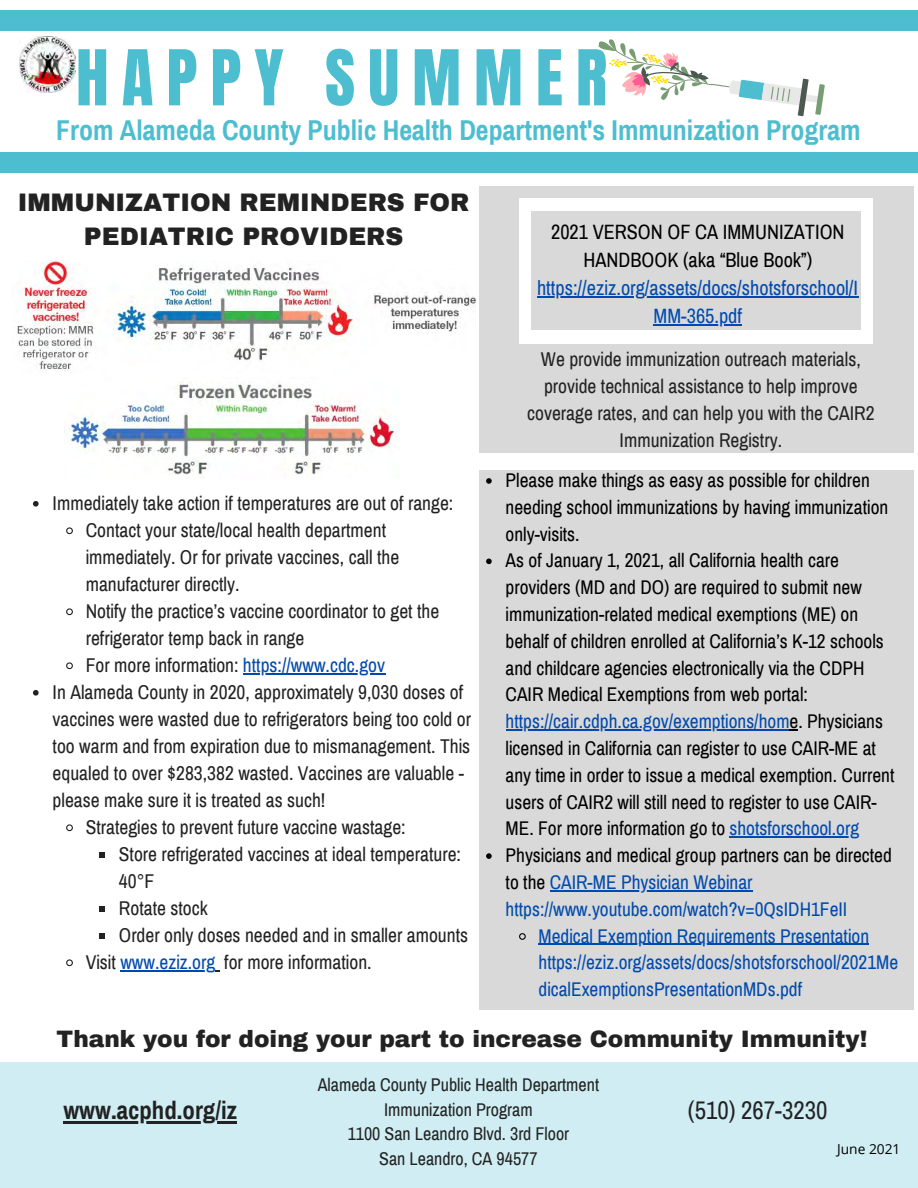
<style>
.page{position:relative;width:918px;height:1188px;background:#fff}
.page>*{position:absolute;margin:0;border:0;box-sizing:border-box;transform-origin:0 0}
.t1{font:65.4px "Anton";letter-spacing:.2em;color:#4dbed0}
.t2{font:700 28.05px "Archivo Narrow";color:#4dbed0}
.t3{font:700 24.9px "Archivo Narrow";color:#222}
.t4{font:24.9px "Archivo Narrow";color:#222}
.t5{font:900 24.75px/33.6px "Archivo";color:#222;text-align:center}
.t6{font:900 23.25px "Archivo";color:#222}
.t7{font:20.25px/28px "Archivo Narrow";color:#004aad;text-align:center}
.t8{font:19.5px/27px "Archivo Narrow";color:#222}
.t9{font:19.35px/26.8px "Archivo Narrow";color:#000}
.t10{font:19.35px/26.8px "Archivo Narrow";color:#004aad}
.t11{font:18px "Archivo Narrow";color:#222}
.t12{font:13.8px "Open Sans";color:#000}
.s1{color:#004aad}
.s2{color:#000}
</style>
<div class="page">
<div style="left:0;top:1062px;width:918px;height:126px;background:#cfedf2"></div>
<div style="left:0;top:152px;width:918px;height:20px;background:#4dbed0"></div>
<div style="left:0;top:11px;width:918px;height:20px;background:#4dbed0"></div>
<div style="left:479px;top:186px;width:435px;height:823px;background:#d9d9d9"></div>
<hr style="left:537px;top:296px;width:322px;height:1px;background:#004aad">
<hr style="left:654px;top:324px;width:88px;height:1px;background:#004aad">
<svg style="left:33px;top:501px;width:6px;height:6px"></svg>
<svg style="left:66px;top:527px;width:7px;height:8px"></svg>
<svg style="left:66px;top:608px;width:7px;height:8px"></svg>
<svg style="left:66px;top:662px;width:7px;height:8px"></svg>
<hr style="left:243px;top:673px;width:142px;height:1px;background:#004aad">
<svg style="left:33px;top:690px;width:6px;height:6px"></svg>
<svg style="left:66px;top:824px;width:7px;height:8px"></svg>
<svg style="left:99px;top:852px;width:6px;height:6px"></svg>
<svg style="left:99px;top:906px;width:6px;height:6px"></svg>
<svg style="left:99px;top:933px;width:6px;height:6px"></svg>
<svg style="left:66px;top:959px;width:7px;height:8px"></svg>
<hr style="left:120px;top:970px;width:95px;height:1px;background:#004aad">
<div style="left:520px;top:330px;width:353px;height:14px;background:#fff"></div>
<div style="left:520px;top:198px;width:353px;height:13px;background:#fff"></div>
<div style="left:520px;top:198px;width:11px;height:146px;background:#fff"></div>
<div style="left:861px;top:198px;width:12px;height:146px;background:#fff"></div>
<svg style="left:598px;top:39px;width:227px;height:78px"></svg>
<img style="left:17px;top:260px;width:459px;height:111px">
<div style="left:479px;top:453px;width:439px;height:17px;background:#fff"></div>
<img style="left:64px;top:382px;width:336px;height:93px">
<img style="left:19px;top:37px;width:57px;height:56px">
<svg style="left:486px;top:478px;width:6px;height:6px"></svg>
<svg style="left:486px;top:559px;width:6px;height:5px"></svg>
<hr style="left:506px;top:729px;width:284px;height:1px;background:#004aad">
<hr style="left:730px;top:837px;width:129px;height:1px;background:#004aad">
<svg style="left:486px;top:853px;width:6px;height:6px"></svg>
<hr style="left:550px;top:890px;width:202px;height:1px;background:#004aad">
<svg style="left:519px;top:933px;width:7px;height:7px"></svg>
<hr style="left:539px;top:944px;width:330px;height:1px;background:#004aad">
<hr style="left:63px;top:1121px;width:174px;height:3px;background:#222">
<p class="t1" style="left:76px;top:31px;width:533px">HAPPY SUMMER</p>
<p class="t2" style="left:56px;top:115px;width:806px">From Alameda County Public Health Department's Immunization Program</p>
<p class="t5" style="left:18px;top:186px;width:453px">IMMUNIZATION REMINDERS FOR<br>PEDIATRIC PROVIDERS</p>
<p class="t8" style="left:53px;top:490px;width:402px">Immediately take action if temperatures are out of range:</p>
<p class="t8" style="left:86px;top:517px;width:315px">Contact your state/local health department immediately. Or for private vaccines, call the manufacturer directly.</p>
<p class="t8" style="left:86px;top:598px;width:355px">Notify the practice’s vaccine coordinator to get the refrigerator temp back in range</p>
<p class="t8" style="left:86px;top:652px;width:301px">For more information: <span class="s1">https://www.cdc.gov</span></p>
<p class="t8" style="left:53px;top:679px;width:420px">In Alameda County in 2020, approximately 9,030 doses of vaccines were wasted due to refrigerators being too cold or too warm and from expiration due to mismanagement. This equaled to over $283,382 wasted. Vaccines are valuable - please make sure it is treated as such!</p>
<p class="t8" style="left:86px;top:814px;width:321px">Strategies to prevent future vaccine wastage:</p>
<p class="t8" style="left:119px;top:841px;width:344px">Store refrigerated vaccines at ideal temperature:<br>40°F</p>
<p class="t8" style="left:119px;top:895px;width:90px">Rotate stock</p>
<p class="t8" style="left:119px;top:922px;width:351px">Order only doses needed and in smaller amounts</p>
<p class="t8" style="left:86px;top:949px;width:288px">Visit <span class="s1">www.eziz.org</span> for more information.</p>
<p class="t7" style="left:537px;top:218px;width:323px"><span class="s2">2021 VERSON OF CA IMMUNIZATION<br>HANDBOOK (aka “Blue Book”) </span>https://eziz.org/assets/docs/shotsforschool/I<br>MM-365.pdf</p>
<p class="t8" style="left:527px;top:346px;width:349px;text-align:center">We provide immunization outreach materials, provide technical assistance to help improve coverage rates, and can help you with the CAIR2<br>Immunization Registry.</p>
<p class="t9" style="left:506px;top:467px;width:384px">Please make things as easy as possible for children needing school immunizations by having immunization only-visits.</p>
<p class="t9" style="left:506px;top:548px;width:390px">As of January 1, 2021, all California health care providers (MD and DO) are required to submit new immunization-related medical exemptions (ME) on behalf of children enrolled at California’s K-12 schools and childcare agencies electronically via the CDPH CAIR Medical Exemptions from web portal: <span class="s1">https://cair.cdph.ca.gov/exemptions/hom</span>e. Physicians licensed in California can register to use CAIR-ME at any time in order to issue a medical exemption. Current users of CAIR2 will still need to register to use CAIR-ME. For more information go to <span class="s1">shotsforschool.org</span></p>
<p class="t10" style="left:506px;top:842px;width:388px"><span class="s2">Physicians and medical group partners can be directed to the</span> CAIR-ME Physician Webinar https://www.youtube.com/watch?v=0QsIDH1FeII</p>
<p class="t10" style="left:539px;top:923px;width:361px">Medical Exemption Requirements Presentation https://eziz.org/assets/docs/shotsforschool/2021Me dicalExemptionsPresentationMDs.pdf</p>
<p class="t6" style="left:57px;top:1027px;width:812px">Thank you for doing your part to increase Community Immunity!</p>
<p class="t11" style="left:318px;top:1075px;width:283px">Alameda County Public Health Department</p>
<p class="t11" style="left:384px;top:1100px;width:150px">Immunization Program</p>
<p class="t11" style="left:348px;top:1125px;width:223px">1100 San Leandro Blvd. 3rd Floor</p>
<p class="t11" style="left:379px;top:1149px;width:160px">San Leandro, CA 94577</p>
<p class="t3" style="left:63px;top:1097px;width:175px">www.acphd.org/iz</p>
<p class="t4" style="left:688px;top:1097px;width:141px">(510) 267-3230</p>
<p class="t12" style="left:837px;top:1139px;width:65px">June 2021</p>
</div>
